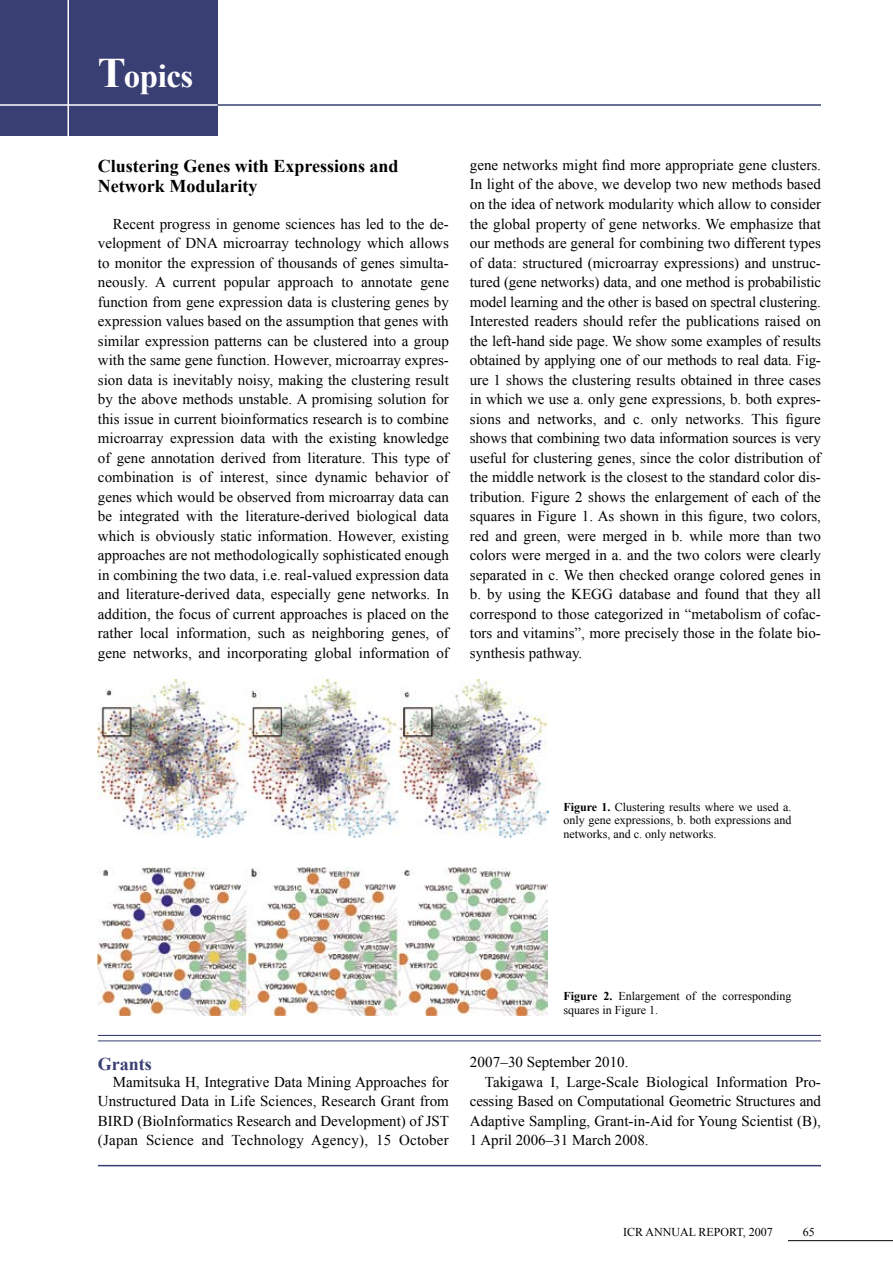
<style>
.page{position:relative;width:893px;height:1263px;background:#fff}
.page>*{position:absolute;margin:0;border:0;box-sizing:border-box;transform-origin:0 0}
.t1{font:700 33px "Times New Roman";letter-spacing:-.015em;color:#fff}
.t2{font:700 18px/19.5px "Times New Roman";color:#000}
.t3{font:700 18px "Times New Roman";color:#393f73}
.t4{font:15px/19.5px "Times New Roman";color:#000;text-align:justify}
.t5{font:12px/13.5px "Times New Roman";color:#000;text-align:justify}
.s1{font-size:42px}
.s2{font-weight:700}
</style>
<div class="page">
<div style="left:0;top:0;width:218px;height:136px;background:#393f73"></div>
<hr style="left:98px;top:1165px;width:723px;height:1px;background:#393f73">
<hr style="left:218px;top:104px;width:603px;height:2px;background:#393f73">
<hr style="left:0;top:104px;width:218px;height:2px;background:#fff">
<hr style="left:68px;top:0;width:1px;height:136px;background:#fff">
<hr style="left:788px;top:1240px;width:105px;height:1px;background:#000">
<hr style="left:98px;top:1035px;width:723px;height:1px;background:#393f73">
<hr style="left:98px;top:1040px;width:723px;height:1px;background:#393f73">
<img style="left:98px;top:679px;width:450px;height:159px">
<img style="left:98px;top:868px;width:449px;height:147px">
<h1 class="t1" style="left:98px;top:54px;width:97px"><span class="s1">T</span>opics</h1>
<p class="t2" style="left:98px;top:156px;width:302px">Clustering Genes with Expressions and<br>Network Modularity</p>
<p class="t4" style="left:98px;top:213px;width:353px;text-indent:15px">Recent progress in genome sciences has led to the de&shy;velopment of DNA microarray technology which allows to monitor the expression of thousands of genes simulta&shy;neously. A current popular approach to annotate gene function from gene expression data is clustering genes by expression values based on the assumption that genes with similar expression patterns can be clustered into a group with the same gene function. However, microarray expres&shy;sion data is inevitably noisy, making the clustering result by the above methods unstable. A promising solution for this issue in current bioinformatics research is to combine microarray expression data with the existing knowledge of gene annotation derived from literature. This type of combination is of interest, since dynamic behavior of genes which would be observed from microarray data can be integrated with the literature-derived biological data which is obviously static information. However, existing approaches are not methodologically sophisticated enough in combining the two data, i.e. real-valued expression data and literature-derived data, especially gene networks. In addition, the focus of current approaches is placed on the rather local information, such as neighboring genes, of gene networks, and incorporating global information of</p>
<p class="t4" style="left:470px;top:155px;width:353px">gene networks might find more appropriate gene clusters.<br>In light of the above, we develop two new methods based on the idea of network modularity which allow to consider the global property of gene networks. We emphasize that our methods are general for combining two different types of data: structured (microarray expressions) and unstruc&shy;tured (gene networks) data, and one method is probabilistic model learning and the other is based on spectral clustering.<br>Interested readers should refer the publications raised on the left-hand side page. We show some examples of results obtained by applying one of our methods to real data. Fig&shy;ure 1 shows the clustering results obtained in three cases in which we use a. only gene expressions, b. both expres&shy;sions and networks, and c. only networks. This figure shows that combining two data information sources is very useful for clustering genes, since the color distribution of the middle network is the closest to the standard color dis&shy;tribution. Figure 2 shows the enlargement of each of the squares in Figure 1. As shown in this figure, two colors, red and green, were merged in b. while more than two colors were merged in a. and the two colors were clearly separated in c. We then checked orange colored genes in b. by using the KEGG database and found that they all correspond to those categorized in “metabolism of cofac&shy;tors and vitamins”, more precisely those in the folate bio&shy;synthesis pathway.</p>
<p class="t5" style="left:563px;top:800px;width:230px"><span class="s2">Figure 1.</span> Clustering results where we used a. only gene expressions, b. both expressions and networks, and c. only networks.</p>
<p class="t3" style="left:98px;top:1051px;width:55px">Grants</p>
<p class="t4" style="left:98px;top:1071px;width:353px;text-indent:15px">Mamitsuka H, Integrative Data Mining Approaches for Unstructured Data in Life Sciences, Research Grant from BIRD (BioInformatics Research and Development) of JST (Japan Science and Technology Agency), 15 October</p>
<p class="t5" style="left:563px;top:989px;width:230px"><span class="s2">Figure 2.</span> Enlargement of the corresponding squares in Figure 1.</p>
<p class="t4" style="left:470px;top:1052px;width:160px">2007–30 September 2010.</p>
<p class="t4" style="left:485px;top:1071px;width:337px">Takigawa I, Large-Scale Biological Information Pro-</p>
<p class="t4" style="left:470px;top:1091px;width:353px">cessing Based on Computational Geometric Structures and</p>
<p class="t4" style="left:470px;top:1110px;width:352px">Adaptive Sampling, Grant-in-Aid for Young Scientist (B),</p>
<p class="t4" style="left:470px;top:1130px;width:180px">1 April 2006–31 March 2008.</p>
<p class="t5" style="left:623px;top:1225px;width:151px">ICR ANNUAL REPORT, 2007</p>
<p class="t5" style="left:803px;top:1225px;width:13px">65</p>
</div>
